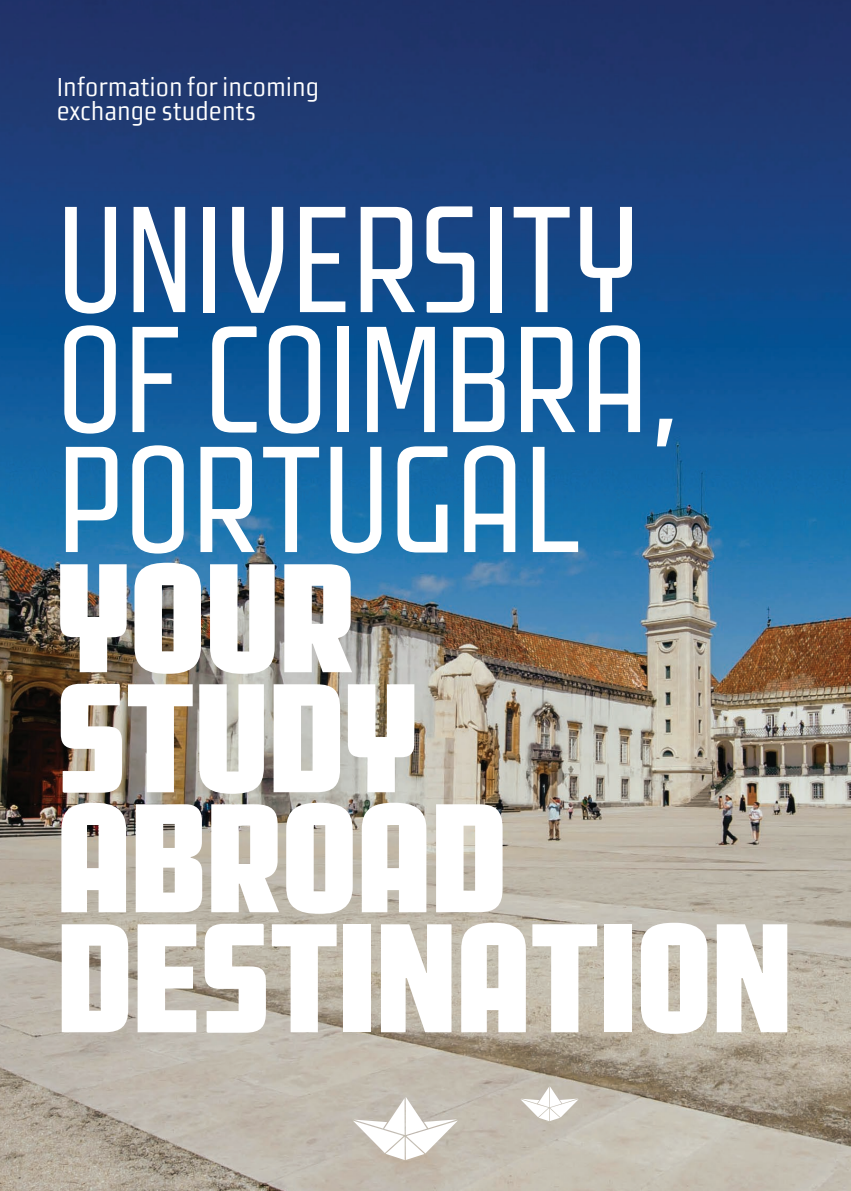
<style>
.page{position:relative;width:851px;height:1191px;background:#fff}
.page>*{position:absolute;margin:0;border:0;box-sizing:border-box;transform-origin:0 0}
.t1{font:900 156px/120px "Morgan Poster";color:#fff}
.t2{font:152px/120px "Morgan Poster";color:#fff}
.t3{font:26px/24px "Morgan Sans Cond";color:#fff}
</style>
<div class="page">
<img style="left:0;top:0;width:850px;height:1191px">
<svg style="left:520px;top:1086px;width:58px;height:35px"></svg>
<svg style="left:353px;top:1096px;width:105px;height:64px"></svg>
<p class="t3" style="left:57px;top:75px;width:264px">Information for incoming exchange students</p>
<h2 class="t2" style="left:57px;top:196px;width:626px">UNIVERSITY<br>OF COIMBRA,<br>PORTUGAL</h2>
<h1 class="t1" style="left:57px;top:555px;width:737px">YOUR<br>STUDY<br>ABROAD<br>DESTINATION</h1>
</div>
